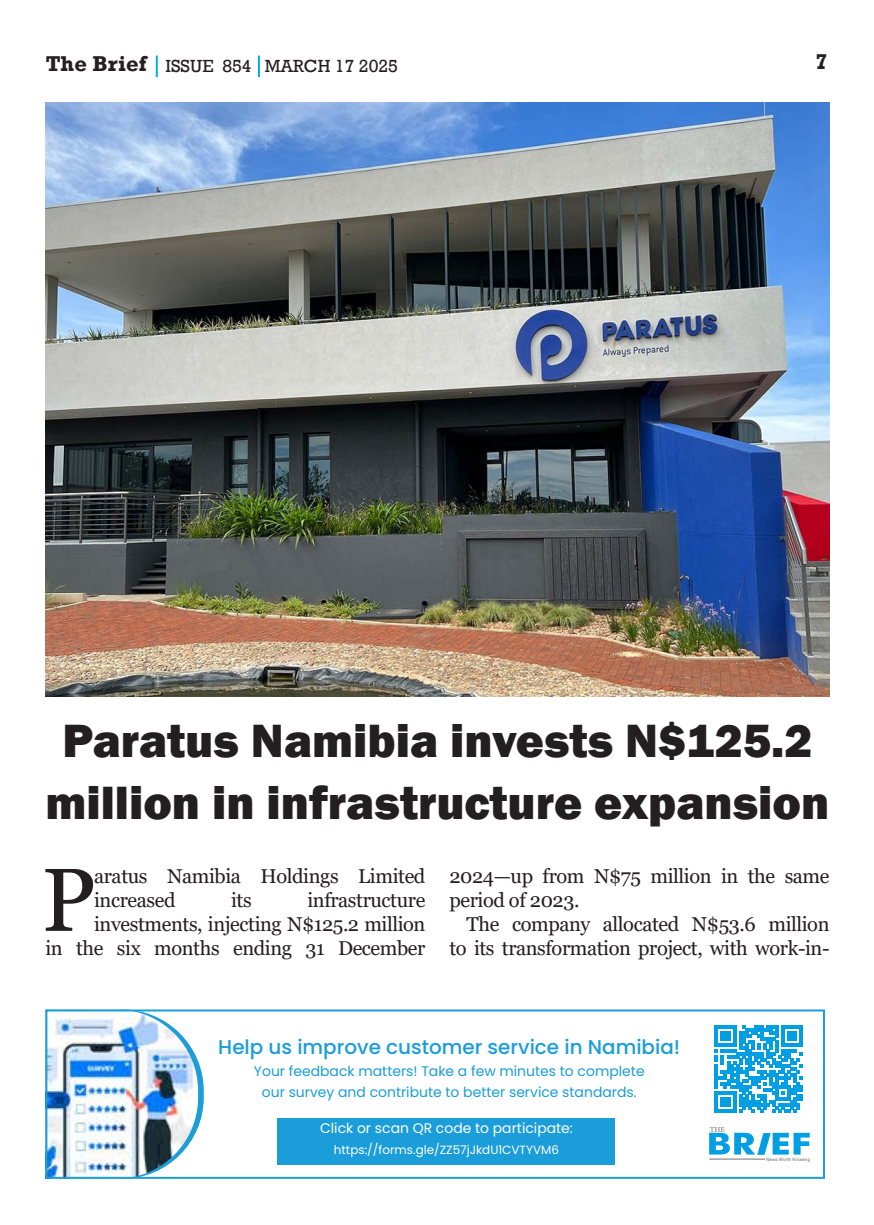
<style>
.page{position:relative;width:874px;height:1225px;background:#fff}
.page>*{position:absolute;margin:0;border:0;box-sizing:border-box;transform-origin:0 0}
.t1{font:89.2px "Georgia";color:#231f20}
.t2{font:800 48px/62px "Franklin Gothic";color:#231f20;text-align:center}
.t3{font:700 22px "Rockwell";color:#231f20}
.t4{font:20px/24px "Georgia";letter-spacing:-.02em;color:#231f20}
.t5{font:500 20px "Poppins";color:#1a9dd9}
.t6{font:18px "Rockwell";color:#231f20}
.t7{font:14px/21.8px "Poppins";color:#1a9dd9;text-align:center}
.t8{font:14px "Poppins";color:#fff}
.t9{font:12px "Poppins";color:#fff}
.t10{font:7.8px "Minion Pro";color:#706f6f}
.t11{font:4.6px "Helvetica";color:#706f6f}
.s1{font-weight:700;font-size:22px}
</style>
<div class="page">
<hr style="left:156px;top:56px;width:2px;height:21px;background:#00aeef">
<hr style="left:258px;top:56px;width:2px;height:21px;background:#00aeef">
<svg style="left:198px;top:1061px;width:6px;height:66px"></svg>
<hr style="left:708px;top:1158px;width:56px;height:1px;background:#706f6f">
<svg style="left:709px;top:1132px;width:100px;height:22px"></svg>
<img style="left:48px;top:1012px;width:150px;height:163px">
<svg style="left:714px;top:1025px;width:88px;height:87px"></svg>
<div style="left:277px;top:1118px;width:338px;height:47px;background:#1a9dd9"></div>
<div style="left:45px;top:1009px;width:779px;height:169px;border:2px solid #1a9dd9"></div>
<img style="left:45px;top:102px;width:784px;height:595px">
<p class="t6" style="left:46px;top:56px;width:353px"><span class="s1">The Brief</span> ISSUE 854 MARCH 17 2025</p>
<p class="t3" style="left:815px;top:48px;width:14px">7</p>
<p class="t2" style="left:45px;top:709px;width:784px">Paratus Namibia invests N$125.2 million in infrastructure expansion</p>
<p class="t1" style="left:41px;top:846px;width:56px">P</p>
<p class="t4" style="left:94px;top:864px;width:332px">aratus Namibia Holdings Limited increased</p>
<p class="t4" style="left:45px;top:888px;width:381px;text-align:right">infrastructure<br>investments, injecting N$125.2 million<br>in the six months ending 31 December</p>
<p class="t4" style="left:231px;top:888px;width:22px">its</p>
<p class="t4" style="left:449px;top:864px;width:381px">2024—up from N$75 million in the same period of 2023.</p>
<p class="t4" style="left:449px;top:912px;width:381px;text-align:right">The company allocated N$53.6 million to its transformation project, with work-in-</p>
<p class="t5" style="left:218px;top:1035px;width:463px">Help us improve customer service in Namibia!</p>
<p class="t7" style="left:254px;top:1059px;width:392px">Your feedback matters! Take a few minutes to complete our survey and contribute to better service standards.</p>
<p class="t8" style="left:320px;top:1120px;width:254px">Click or scan QR code to participate:</p>
<p class="t9" style="left:334px;top:1143px;width:226px">https://forms.gle/ZZ57jJkdU1CVTYVM6</p>
<p class="t10" style="left:709px;top:1123px;width:17px">THE</p>
<p class="t11" style="left:765px;top:1156px;width:45px">News Worth Knowing</p>
</div>
